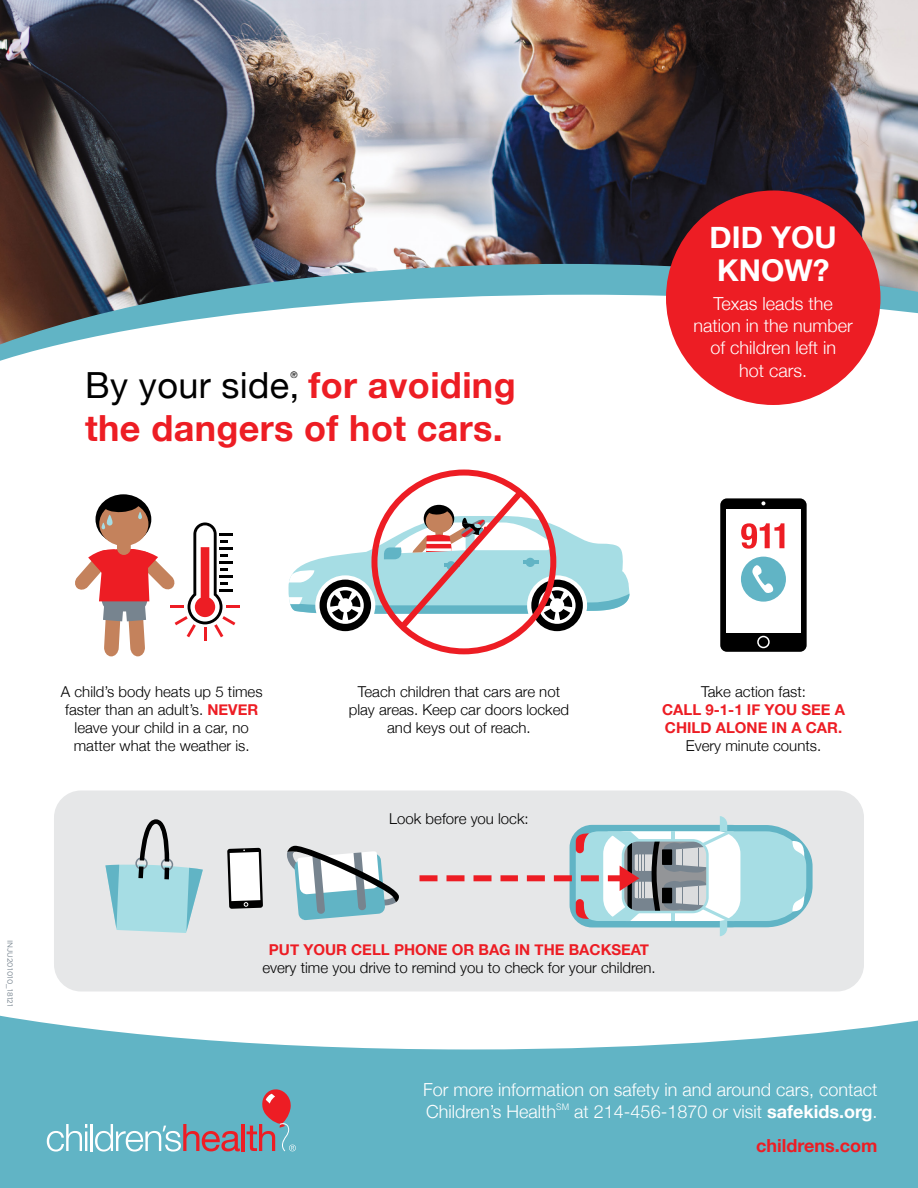
<style>
.page{position:relative;width:918px;height:1188px;background:#fff}
.page>*{position:absolute;margin:0;border:0;box-sizing:border-box;transform-origin:0 0}
.t1{font:36px "Helvetica Neue";letter-spacing:.01em;color:#000}
.t2{font:700 36px "Helvetica Neue";letter-spacing:.01em;color:#ed1d24}
.t3{font:700 30px/33px "Helvetica Neue";color:#fff}
.t4{font:300 18px/22.2px "Helvetica Neue";color:#fff}
.t5{font:700 18px "Helvetica Neue";color:#ed1d24}
.t6{font:300 15px/18px "Helvetica Neue";color:#000;text-align:center}
.t7{font:700 15px/18px "Helvetica Neue";color:#ed1d24}
.t8{font:9px "Helvetica Neue";color:#000}
.t9{font:7.5px "Gotham";letter-spacing:.01em;color:#77848f}
.s1{font-weight:700;color:#ed1d24}
.s2{font-weight:700}
</style>
<div class="page">
<svg style="left:0;top:1015px;width:918px;height:173px;background:#78bfcd"></svg>
<img style="left:0;top:0;width:918px;height:345px">
<div style="left:54px;top:790px;width:810px;height:202px;background:#e6e7e8;border-radius:27px"></div>
<div style="left:666px;top:190px;width:214px;height:215px;background:#ed1d24;border-radius:50%"></div>
<hr style="left:242px;top:1124px;width:3px;height:27px;background:#ed1d24">
<svg style="left:247px;top:1088px;width:49px;height:63px;background:#928593"></svg>
<svg style="left:47px;top:1124px;width:40px;height:28px"></svg>
<hr style="left:90px;top:1124px;width:3px;height:27px;background:#fff">
<svg style="left:95px;top:1124px;width:145px;height:28px;background:#8baab8"></svg>
<div style="left:720px;top:498px;width:87px;height:154px;background:#000;border-radius:7px"></div>
<div style="left:726px;top:509px;width:75px;height:123px;background:#fff"></div>
<div style="left:757px;top:636px;width:13px;height:12px;border:2px solid #fff;border-radius:50%"></div>
<svg style="left:761px;top:501px;width:4px;height:4px"></svg>
<div style="left:741px;top:557px;width:45px;height:45px;background:#61b4c5;border-radius:50%"></div>
<svg style="left:752px;top:565px;width:22px;height:28px"></svg>
<svg style="left:741px;top:523px;width:43px;height:26px"></svg>
<svg style="left:288px;top:483px;width:342px;height:153px"></svg>
<svg style="left:227px;top:848px;width:36px;height:61px;background:#b6b6b7"></svg>
<svg style="left:105px;top:819px;width:98px;height:114px"></svg>
<svg style="left:287px;top:845px;width:112px;height:75px"></svg>
<svg style="left:527px;top:816px;width:286px;height:120px"></svg>
<svg style="left:420px;top:875px;width:98px;height:6px"></svg>
<svg style="left:75px;top:496px;width:164px;height:161px"></svg>
<p class="t8" style="left:291px;top:368px;width:9px">®</p>
<h1 class="t2" style="left:85px;top:400px;width:419px">the dangers of hot cars.</h1>
<h1 class="t1" style="left:85px;top:359px;width:432px">By your side, <span class="s1">for avoiding</span></h1>
<h2 class="t3" style="left:710px;top:222px;width:129px">DID YOU<br>KNOW?</h2>
<p class="t4" style="left:694px;top:291px;width:161px;text-align:center">Texas leads the nation in the number of children left in<br>hot cars.</p>
<p class="t9" style="left:15px;top:940px;width:68px;rotate:90deg">INJU201010_18121</p>
<p class="t6" style="left:61px;top:682px;width:203px">A child’s body heats up 5 times faster than an adult’s. <span class="s1">NEVER </span>leave your child in a car, no matter what the weather is.</p>
<p class="t6" style="left:349px;top:682px;width:222px">Teach children that cars are not play areas. Keep car doors locked and keys out of reach.</p>
<p class="t6" style="left:389px;top:808px;width:141px">Look before you lock:</p>
<p class="t6" style="left:701px;top:682px;width:106px">Take action fast:</p>
<p class="t7" style="left:662px;top:701px;width:184px">CALL 9-1-1 IF YOU SEE A<br>CHILD ALONE IN A CAR.</p>
<p class="t6" style="left:686px;top:736px;width:137px">Every minute counts.</p>
<p class="t7" style="left:269px;top:941px;width:382px">PUT YOUR CELL PHONE OR BAG IN THE BACKSEAT</p>
<p class="t6" style="left:262px;top:958px;width:395px">every time you drive to remind you to check for your children.</p>
<p class="t4" style="left:423px;top:1078px;width:456px;line-height:21.6px">For more information on safety in and around cars, contact<br>Children’s Health<sup>SM</sup> at 214-456-1870 or visit <span class="s2">safekids.org</span>.</p>
<p class="t5" style="left:756px;top:1131px;width:123px">childrens.com</p>
</div>
